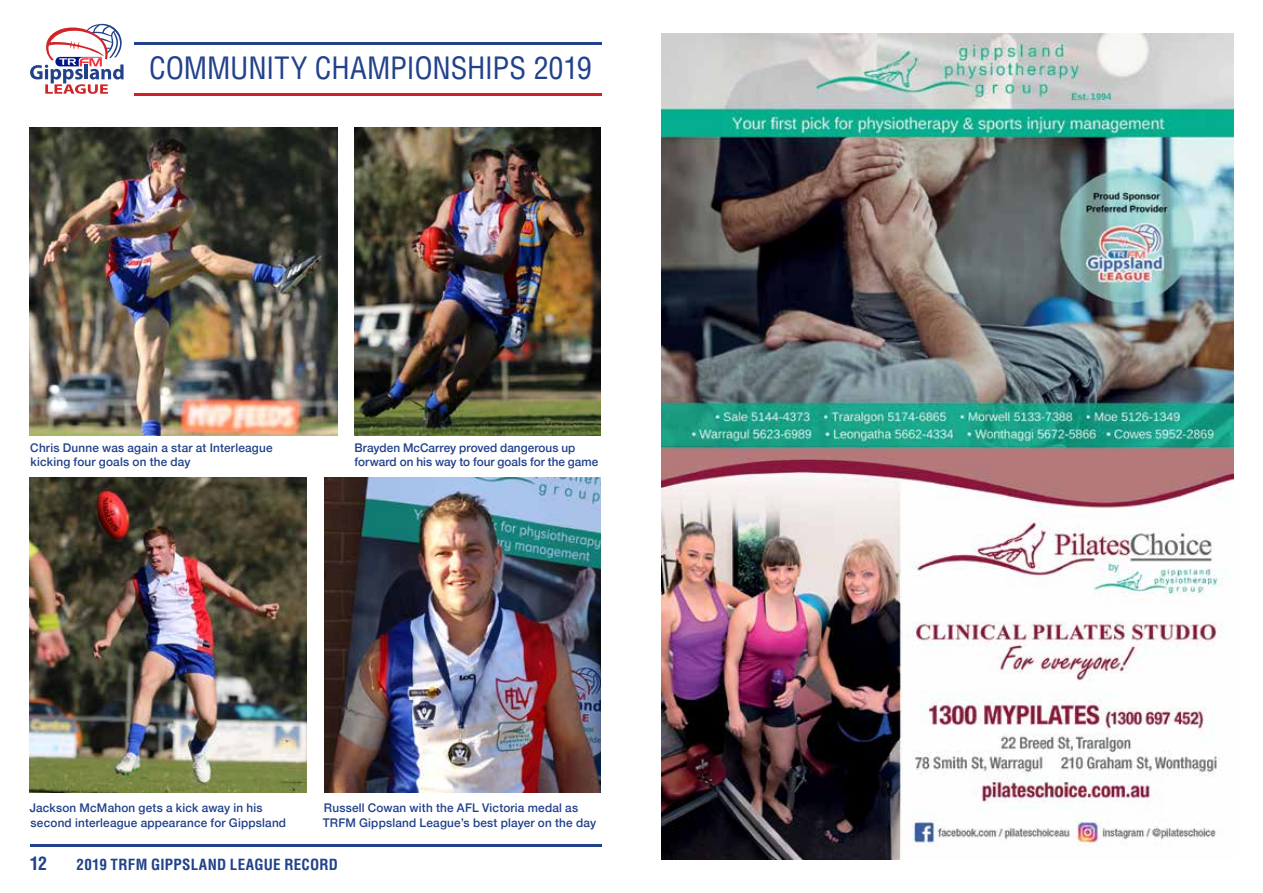
<style>
.page{position:relative;width:1263px;height:893px;background:#fff}
.page>*{position:absolute;margin:0;border:0;box-sizing:border-box;transform-origin:0 0}
.t1{font:condensed 30px "Helvetica";letter-spacing:-.005em;color:#21418b}
.t2{font:700 condensed 18px "Helvetica";color:#21418b}
.t3{font:700 condensed 15px "Helvetica";letter-spacing:.015em;color:#21418b}
.t4{font:500 12px/14.4px "Helvetica Neue";letter-spacing:.015em;color:#21418b}
</style>
<div class="page">
<hr style="left:134px;top:43px;width:468px;height:2px;background:#21418b">
<hr style="left:30px;top:844px;width:572px;height:3px;background:#21418b">
<hr style="left:134px;top:94px;width:468px;height:2px;background:#d12127">
<svg style="left:30px;top:24px;width:94px;height:70px"></svg>
<img style="left:661px;top:34px;width:572px;height:825px">
<img style="left:30px;top:128px;width:308px;height:307px">
<img style="left:354px;top:128px;width:247px;height:307px">
<img style="left:30px;top:478px;width:276px;height:314px">
<img style="left:324px;top:478px;width:277px;height:314px">
<h1 class="t1" style="left:149px;top:50px;width:444px">COMMUNITY CHAMPIONSHIPS 2019</h1>
<p class="t4" style="left:30px;top:439px;width:244px">Chris Dunne was again a star at Interleague kicking four goals on the day</p>
<p class="t4" style="left:355px;top:439px;width:245px">Brayden McCarrey proved dangerous up forward on his way to four goals for the game</p>
<p class="t4" style="left:30px;top:800px;width:258px">Jackson McMahon gets a kick away in his second interleague appearance for Gippsland</p>
<p class="t4" style="left:323px;top:800px;width:275px">Russell Cowan with the AFL Victoria medal as<br>TRFM Gippsland League’s best player on the day</p>
<h2 class="t2" style="left:30px;top:852px;width:19px">12</h2>
<p class="t3" style="left:77px;top:855px;width:263px">2019 TRFM GIPPSLAND LEAGUE RECORD</p>
</div>
